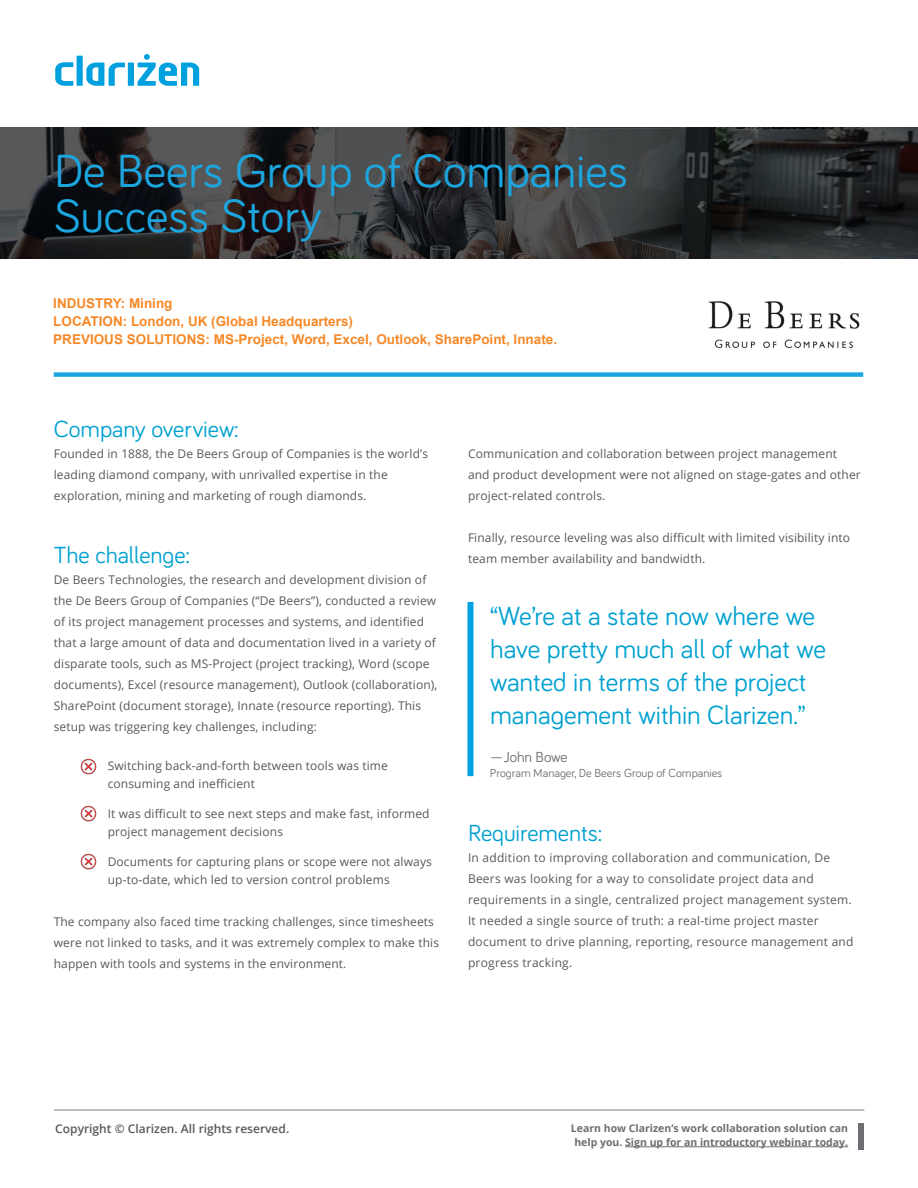
<style>
.page{position:relative;width:918px;height:1188px;background:#fff}
.page>*{position:absolute;margin:0;border:0;box-sizing:border-box;transform-origin:0 0}
.t1{font:48px/45px "Bariol";color:#1ca6df}
.t2{font:27px/33px "Bariol";color:#00a1d0}
.t3{font:24px "Bariol";color:#00a1d0}
.t4{font:15px "Bariol";letter-spacing:-.005em;color:#6d6e71}
.t5{font:700 13.5px/18px "Arial";color:#f68928}
.t6{font:12px/21px "Open Sans";letter-spacing:.01em;color:#58595b}
.t7{font:12px "Bariol";color:#6d6e71}
.t8{font:600 12px "Open Sans";color:#58595b}
.t9{font:700 10.5px/13.5px "Open Sans";color:#6d6e71;text-align:center}
</style>
<div class="page">
<svg style="left:55px;top:62px;width:18px;height:24px"></svg>
<div style="left:77px;top:56px;width:6px;height:30px;background:#00a1de"></div>
<svg style="left:86px;top:63px;width:39px;height:23px"></svg>
<div style="left:128px;top:63px;width:6px;height:23px;background:#00a1de"></div>
<svg style="left:138px;top:54px;width:61px;height:32px"></svg>
<div style="left:54px;top:372px;width:809px;height:5px;background:#1ca6df"></div>
<hr style="left:54px;top:1109px;width:810px;height:2px;background:#a7a9ac">
<hr style="left:625px;top:1147px;width:223px;height:1px;background:#6d6e71">
<div style="left:858px;top:1123px;width:5px;height:27px;background:#6d6e71"></div>
<svg style="left:0;top:127px;width:918px;height:132px;background:#2f2e2f"></svg>
<div style="left:467px;top:602px;width:6px;height:174px;background:#00a3df"></div>
<img style="left:80px;top:758px;width:17px;height:17px">
<img style="left:80px;top:805px;width:17px;height:17px">
<img style="left:80px;top:853px;width:17px;height:17px">
<img style="left:708px;top:301px;width:152px;height:48px">
<h1 class="t1" style="left:54px;top:146px;width:576px">De Beers Group of Companies<br>Success Story</h1>
<p class="t5" style="left:53px;top:295px;width:505px">INDUSTRY: Mining<br>LOCATION: London, UK (Global Headquarters)<br>PREVIOUS SOLUTIONS: MS-Project, Word, Excel, Outlook, SharePoint, Innate.</p>
<h3 class="t3" style="left:54px;top:413px;width:186px">Company overview:</h3>
<p class="t6" style="left:54px;top:443px;width:376px">Founded in 1888, the De Beers Group of Companies is the world’s leading diamond company, with unrivalled expertise in the exploration, mining and marketing of rough diamonds.</p>
<h3 class="t3" style="left:54px;top:539px;width:137px">The challenge:</h3>
<p class="t6" style="left:54px;top:569px;width:385px">De Beers Technologies, the research and development division of the De Beers Group of Companies (“De Beers”), conducted a review of its project management processes and systems, and identified that a large amount of data and documentation lived in a variety of disparate tools, such as MS-Project (project tracking), Word (scope documents), Excel (resource management), Outlook (collaboration), SharePoint (document storage), Innate (resource reporting). This setup was triggering key challenges, including:</p>
<p class="t6" style="left:108px;top:756px;width:282px;line-height:18px">Switching back-and-forth between tools was time consuming and inefficient</p>
<p class="t6" style="left:108px;top:804px;width:323px;line-height:18px">It was difficult to see next steps and make fast, informed project management decisions</p>
<p class="t6" style="left:108px;top:852px;width:326px;line-height:18px">Documents for capturing plans or scope were not always up-to-date, which led to version control problems</p>
<p class="t6" style="left:54px;top:911px;width:387px">The company also faced time tracking challenges, since timesheets were not linked to tasks, and it was extremely complex to make this happen with tools and systems in the environment.</p>
<p class="t6" style="left:468px;top:443px;width:394px">Communication and collaboration between project management and product development were not aligned on stage-gates and other project-related controls.</p>
<p class="t6" style="left:468px;top:527px;width:384px">Finally, resource leveling was also difficult with limited visibility into team member availability and bandwidth.</p>
<h2 class="t2" style="left:490px;top:598px;width:337px">“We’re at a state now where we have pretty much all of what we wanted in terms of the project management within Clarizen.”</h2>
<p class="t4" style="left:490px;top:746px;width:79px">—John Bowe</p>
<p class="t7" style="left:490px;top:764px;width:234px">Program Manager, De Beers Group of Companies</p>
<h3 class="t3" style="left:468px;top:817px;width:135px">Requirements:</h3>
<p class="t6" style="left:468px;top:847px;width:387px">In addition to improving collaboration and communication, De Beers was looking for a way to consolidate project data and requirements in a single, centralized project management system.<br>It needed a single source of truth: a real-time project master document to drive planning, reporting, resource management and progress tracking.</p>
<p class="t8" style="left:55px;top:1120px;width:236px">Copyright © Clarizen. All rights reserved.</p>
<p class="t9" style="left:571px;top:1122px;width:279px">Learn how Clarizen’s work collaboration solution can help you. Sign up for an introductory webinar today.</p>
</div>
